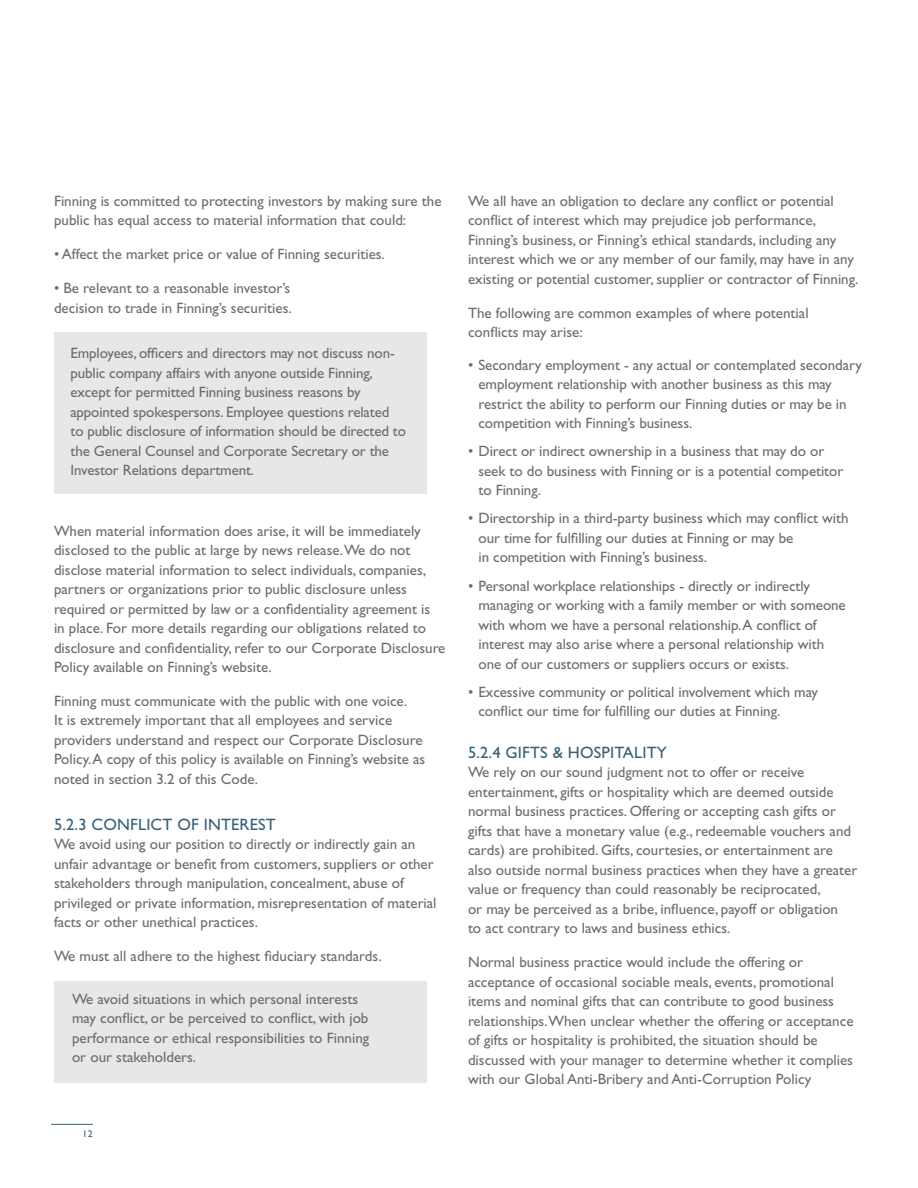
<style>
.page{position:relative;width:918px;height:1188px;background:#fff}
.page>*{position:absolute;margin:0;border:0;box-sizing:border-box;transform-origin:0 0}
.t1{font:16.5px "Gill Sans Std";letter-spacing:.01em;color:#366079}
.body{font:15px/19.5px "Gill Sans Std";color:#6d6c6f}
.Bullets{font:15px/19.5px "Gill Sans Std";letter-spacing:-.005em;color:#6d6c6f}
.t2{font:9.75px "Gill Sans Std";color:#366079}
</style>
<div class="page">
<hr style="left:51px;top:1124px;width:42px;height:1px;background:#366079">
<div style="left:54px;top:332px;width:373px;height:162px;background:#e6e7e8"></div>
<div style="left:54px;top:982px;width:373px;height:101px;background:#e6e7e8"></div>
<p class="body" style="left:54px;top:191px;width:389px">Finning is committed to protecting investors by making sure the public has equal access to material information that could:</p>
<p class="body" style="left:54px;top:245px;width:332px">• Affect the market price or value of Finning securities.</p>
<p class="body" style="left:54px;top:278px;width:239px">• Be relevant to a reasonable investor’s decision to trade in Finning’s securities.</p>
<p class="body" style="left:70px;top:344px;width:337px">Employees, officers and directors may not discuss non&shy;public company affairs with anyone outside Finning, except for permitted Finning business reasons by appointed spokespersons. Employee questions related to public disclosure of information should be directed to the General Counsel and Corporate Secretary or the Investor Relations department.</p>
<p class="body" style="left:54px;top:521px;width:393px">When material information does arise, it will be immediately disclosed to the public at large by news release.We do not disclose material information to select individuals, companies, partners or organizations prior to public disclosure unless required or permitted by law or a confidentiality agreement is<br>in place. For more details regarding our obligations related to disclosure and confidentiality, refer to our Corporate Disclosure Policy available on Finning’s website.</p>
<p class="body" style="left:54px;top:691px;width:373px">Finning must communicate with the public with one voice.<br>It is extremely important that all employees and service providers understand and respect our Corporate Disclosure Policy. A copy of this policy is available on Finning’s website as noted in section 3.2 of this Code.</p>
<p class="t1" style="left:54px;top:815px;width:223px">5.2.3 CONFLICT OF INTEREST</p>
<p class="body" style="left:54px;top:835px;width:384px">We avoid using our position to directly or indirectly gain an unfair advantage or benefit from customers, suppliers or other stakeholders through manipulation, concealment, abuse of privileged or private information, misrepresentation of material facts or other unethical practices.</p>
<p class="body" style="left:54px;top:947px;width:329px">We must all adhere to the highest fiduciary standards.</p>
<p class="body" style="left:72px;top:989px;width:299px">We avoid situations in which personal interests may conflict, or be perceived to conflict, with job performance or ethical responsibilities to Finning or our stakeholders.</p>
<p class="t2" style="left:83px;top:1128px;width:12px">12</p>
<p class="body" style="left:468px;top:191px;width:392px">We all have an obligation to declare any conflict or potential conflict of interest which may prejudice job performance, Finning’s business, or Finning’s ethical standards, including any interest which we or any member of our family, may have in any existing or potential customer, supplier or contractor of Finning.</p>
<p class="body" style="left:468px;top:303px;width:342px">The following are common examples of where potential conflicts may arise:</p>
<p class="Bullets" style="left:478px;top:355px;width:385px;text-indent:-10px">• Secondary employment - any actual or contemplated secondary employment relationship with another business as this may restrict the ability to perform our Finning duties or may be in competition with Finning’s business.</p>
<p class="Bullets" style="left:478px;top:442px;width:366px;text-indent:-10px">• Direct or indirect ownership in a business that may do or seek to do business with Finning or is a potential competitor to Finning.</p>
<p class="Bullets" style="left:478px;top:509px;width:372px;text-indent:-10px">• Directorship in a third-party business which may conflict with our time for fulfilling our duties at Finning or may be<br>in competition with Finning’s business.</p>
<p class="Bullets" style="left:478px;top:576px;width:369px;text-indent:-10px">• Personal workplace relationships - directly or indirectly managing or working with a family member or with someone with whom we have a personal relationship. A conflict of interest may also arise where a personal relationship with one of our customers or suppliers occurs or exists.</p>
<p class="Bullets" style="left:478px;top:682px;width:341px;text-indent:-10px">• Excessive community or political involvement which may conflict our time for fulfilling our duties at Finning.</p>
<p class="t1" style="left:468px;top:743px;width:200px">5.2.4 GIFTS &amp; HOSPITALITY</p>
<p class="body" style="left:468px;top:763px;width:391px">We rely on our sound judgment not to offer or receive entertainment, gifts or hospitality which are deemed outside normal business practices. Offering or accepting cash gifts or gifts that have a monetary value (e.g., redeemable vouchers and cards) are prohibited. Gifts, courtesies, or entertainment are also outside normal business practices when they have a greater value or frequency than could reasonably be reciprocated,<br>or may be perceived as a bribe, influence, payoff or obligation<br>to act contrary to laws and business ethics.</p>
<p class="body" style="left:468px;top:953px;width:387px">Normal business practice would include the offering or acceptance of occasional sociable meals, events, promotional items and nominal gifts that can contribute to good business relationships.When unclear whether the offering or acceptance of gifts or hospitality is prohibited, the situation should be discussed with your manager to determine whether it complies with our Global Anti-Bribery and Anti-Corruption Policy</p>
</div>
